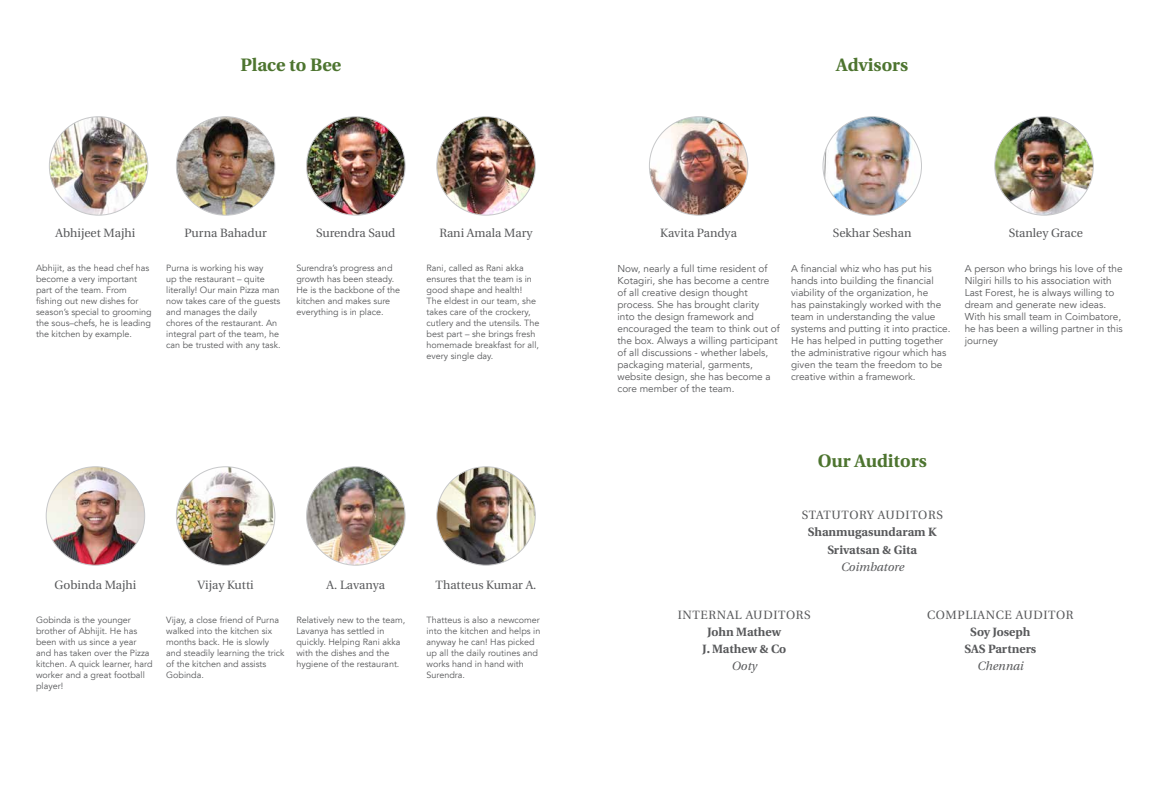
<style>
.page{position:relative;width:1163px;height:808px;background:#fff}
.page>*{position:absolute;margin:0;border:0;box-sizing:border-box;transform-origin:0 0}
.t1{font:700 18px "Heuristica";color:#4d742f}
.t2{font:12px "Heuristica";color:#58595b}
.t3{font:700 12px/17.2px "Heuristica";color:#58595b;text-align:center}
.t4{font:12px "Heuristica";letter-spacing:.05em;color:#58595b}
.t5{font:italic 12px "Heuristica";color:#58595b}
.t6{font:10px/12px "Avenir LT";color:#58595b}
.t7{font:9px/11px "Avenir LT";color:#58595b}
</style>
<div class="page">
<img style="left:437px;top:117px;width:98px;height:98px;border-radius:49px">
<img style="left:306px;top:117px;width:99px;height:98px;border-radius:49px">
<img style="left:176px;top:117px;width:99px;height:98px;border-radius:49px">
<img style="left:49px;top:117px;width:99px;height:98px;border-radius:49px">
<img style="left:649px;top:117px;width:98px;height:98px;border-radius:49px">
<img style="left:822px;top:117px;width:99px;height:98px;border-radius:49px">
<img style="left:994px;top:117px;width:99px;height:98px;border-radius:49px">
<img style="left:46px;top:467px;width:99px;height:98px;border-radius:49px">
<img style="left:176px;top:467px;width:99px;height:98px;border-radius:49px">
<img style="left:306px;top:467px;width:99px;height:98px;border-radius:49px">
<img style="left:437px;top:467px;width:98px;height:98px;border-radius:49px">
<h1 class="t1" style="left:240px;top:51px;width:102px">Place to Bee</h1>
<h1 class="t1" style="left:836px;top:51px;width:73px">Advisors</h1>
<h2 class="t2" style="left:56px;top:223px;width:81px">Abhijeet Majhi</h2>
<h2 class="t2" style="left:660px;top:223px;width:78px">Kavita Pandya</h2>
<h2 class="t2" style="left:832px;top:223px;width:80px">Sekhar Seshan</h2>
<h2 class="t2" style="left:1008px;top:223px;width:76px">Stanley Grace</h2>
<h2 class="t2" style="left:184px;top:223px;width:84px">Purna Bahadur</h2>
<h2 class="t2" style="left:316px;top:223px;width:81px">Surendra Saud</h2>
<h2 class="t2" style="left:439px;top:223px;width:95px">Rani Amala Mary</h2>
<p class="t7" style="left:36px;top:263px;width:117px">Abhijit, as the head chef has become a very important part of the team. From fishing out new dishes for season’s special to grooming the sous–chefs, he is leading the kitchen by example.</p>
<p class="t6" style="left:617px;top:263px;width:164px">Now, nearly a full time resident of<br>Kotagiri, she has become a centre of all creative design thought process. She has brought clarity<br>into the design framework and encouraged the team to think out of the box. Always a willing participant of all discussions - whether labels, packaging material, garments, website design, she has become a core member of the team.</p>
<p class="t6" style="left:791px;top:263px;width:161px">A financial whiz who has put his hands into building the financial viability of the organization, he<br>has painstakingly worked with the team in understanding the value systems and putting it into practice.<br>He has helped in putting together the administrative rigour which has given the team the freedom to be creative within a framework.</p>
<p class="t6" style="left:964px;top:263px;width:159px">A person who brings his love of the<br>Nilgiri hills to his association with<br>Last Forest, he is always willing to dream and generate new ideas.<br>With his small team in Coimbatore, he has been a willing partner in this journey</p>
<p class="t7" style="left:166px;top:263px;width:116px">Purna is working his way<br>up the restaurant – quite literally! Our main Pizza man now takes care of the guests and manages the daily chores of the restaurant. An integral part of the team, he can be trusted with any task.</p>
<p class="t7" style="left:296px;top:263px;width:105px">Surendra’s progress and growth has been steady.<br>He is the backbone of the kitchen and makes sure everything is in place.</p>
<p class="t7" style="left:426px;top:263px;width:114px">Rani, called as Rani akka ensures that the team is in good shape and health!<br>The eldest in our team, she takes care of the crockery, cutlery and the utensils. The best part – she brings fresh homemade breakfast for all, every single day.</p>
<h2 class="t2" style="left:55px;top:575px;width:83px">Gobinda Majhi</h2>
<h2 class="t2" style="left:198px;top:575px;width:57px">Vijay Kutti</h2>
<h2 class="t2" style="left:326px;top:575px;width:60px">A. Lavanya</h2>
<h2 class="t2" style="left:435px;top:575px;width:102px">Thatteus Kumar A.</h2>
<p class="t7" style="left:36px;top:615px;width:118px">Gobinda is the younger brother of Abhijit. He has been with us since a year and has taken over the Pizza kitchen. A quick learner, hard worker and a great football player!</p>
<p class="t7" style="left:166px;top:615px;width:120px">Vijay, a close friend of Purna walked into the kitchen six months back. He is slowly and steadily learning the trick of the kitchen and assists<br>Gobinda.</p>
<p class="t7" style="left:296px;top:615px;width:110px">Relatively new to the team,<br>Lavanya has settled in quickly. Helping Rani akka with the dishes and the hygiene of the restaurant.</p>
<p class="t7" style="left:426px;top:615px;width:115px">Thatteus is also a newcomer into the kitchen and helps in anyway he can! Has picked up all the daily routines and works hand in hand with<br>Surendra.</p>
<h1 class="t1" style="left:817px;top:446px;width:111px">Our Auditors</h1>
<h2 class="t4" style="left:801px;top:506px;width:143px">STATUTORY AUDITORS</h2>
<h2 class="t3" style="left:807px;top:523px;width:130px">Shanmugasundaram K<br>Srivatsan &amp; Gita</h2>
<h2 class="t5" style="left:840px;top:558px;width:65px">Coimbatore</h2>
<h2 class="t4" style="left:677px;top:605px;width:134px">INTERNAL AUDITORS</h2>
<h2 class="t3" style="left:702px;top:622px;width:85px">John Mathew<br>J. Mathew &amp; Co</h2>
<h2 class="t5" style="left:731px;top:657px;width:27px">Ooty</h2>
<h2 class="t4" style="left:926px;top:605px;width:148px">COMPLIANCE AUDITOR</h2>
<h2 class="t3" style="left:964px;top:622px;width:73px">Soy Joseph<br>SAS Partners</h2>
<h2 class="t5" style="left:977px;top:657px;width:48px">Chennai</h2>
</div>
